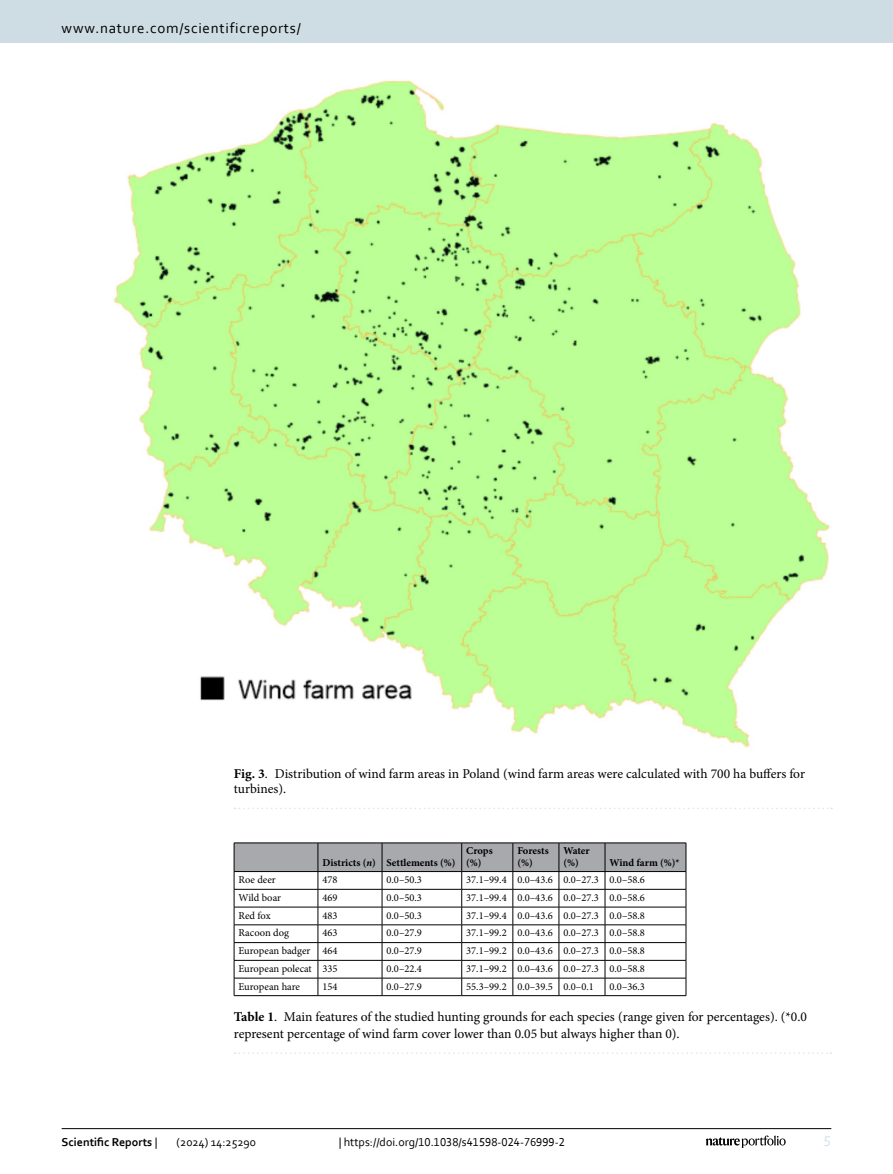
<style>
.page{position:relative;width:893px;height:1174px;background:#fff}
.page>*{position:absolute;margin:0;border:0;box-sizing:border-box;transform-origin:0 0}
.t1{font:15px "Corbel";letter-spacing:.05em;color:#000}
.t2{font:15px "Corbel";color:#d9e4eb}
.Table_Caption{font:13.5px/16.5px "Minion Pro";color:#000}
.Figure_Caption{font:13.5px/15px "Minion Pro";color:#000}
.t3{font:12px "Corbel";color:#000}
.t4{font:700 12px "Corbel";color:#000}
.Table_Body{font:10.5px "Minion Pro";color:#000}
.Table_Head{font:700 10.5px "Minion Pro";color:#000}
.s1{font-weight:700}
.s2{font-style:italic}
.s3{font-weight:400}
</style>
<div class="page">
<hr style="left:234px;top:842px;width:84px;height:1px;background:#000">
<hr style="left:318px;top:842px;width:64px;height:1px;background:#000">
<hr style="left:382px;top:842px;width:80px;height:1px;background:#000">
<hr style="left:462px;top:842px;width:51px;height:1px;background:#000">
<hr style="left:513px;top:842px;width:46px;height:1px;background:#000">
<hr style="left:559px;top:842px;width:46px;height:1px;background:#000">
<hr style="left:605px;top:842px;width:81px;height:1px;background:#000">
<hr style="left:318px;top:995px;width:64px;height:1px;background:#000">
<hr style="left:382px;top:995px;width:80px;height:1px;background:#000">
<hr style="left:462px;top:995px;width:51px;height:1px;background:#000">
<hr style="left:513px;top:995px;width:46px;height:1px;background:#000">
<hr style="left:559px;top:995px;width:46px;height:1px;background:#000">
<svg style="left:234px;top:843px;width:453px;height:152px"></svg>
<hr style="left:605px;top:995px;width:81px;height:1px;background:#000">
<hr style="left:234px;top:995px;width:84px;height:1px;background:#000">
<svg style="left:235px;top:1052px;width:597px;height:1px"></svg>
<img style="left:113px;top:80px;width:717px;height:668px">
<svg style="left:235px;top:807px;width:597px;height:2px"></svg>
<hr style="left:62px;top:1128px;width:769px;height:1px;background:#000">
<svg style="left:706px;top:1135px;width:80px;height:12px"></svg>
<div style="left:0;top:0;width:893px;height:43px;background:#cedde4"></div>
<h1 class="t1" style="left:62px;top:18px;width:241px">www.nature.com/scientificreports/</h1>
<p class="Figure_Caption" style="left:234px;top:766px;width:573px"><span class="s1">Fig. 3</span>. Distribution of wind farm areas in Poland (wind farm areas were calculated with 700 ha buffers for turbines).</p>
<p class="Table_Head" style="left:322px;top:854px;width:55px">Districts (<span class="s2">n</span>)</p>
<p class="Table_Head" style="left:387px;top:854px;width:71px">Settlements (%)</p>
<p class="Table_Head" style="left:466px;top:843px;width:28px">Crops</p>
<p class="Table_Head" style="left:466px;top:854px;width:17px">(%)</p>
<p class="Table_Head" style="left:517px;top:843px;width:33px">Forests</p>
<p class="Table_Head" style="left:517px;top:854px;width:17px">(%)</p>
<p class="Table_Head" style="left:563px;top:843px;width:28px">Water</p>
<p class="Table_Head" style="left:563px;top:854px;width:17px">(%)</p>
<p class="Table_Head" style="left:609px;top:854px;width:72px">Wind farm (%)*</p>
<p class="Table_Body" style="left:239px;top:872px;width:39px">Roe deer</p>
<p class="Table_Body" style="left:322px;top:872px;width:17px">478</p>
<p class="Table_Body" style="left:387px;top:872px;width:37px">0.0–50.3</p>
<p class="Table_Body" style="left:466px;top:872px;width:42px">37.1–99.4</p>
<p class="Table_Body" style="left:517px;top:872px;width:37px">0.0–43.6</p>
<p class="Table_Body" style="left:563px;top:872px;width:37px">0.0–27.3</p>
<p class="Table_Body" style="left:609px;top:872px;width:37px">0.0–58.6</p>
<p class="Table_Body" style="left:239px;top:890px;width:44px">Wild boar</p>
<p class="Table_Body" style="left:322px;top:890px;width:17px">469</p>
<p class="Table_Body" style="left:387px;top:890px;width:37px">0.0–50.3</p>
<p class="Table_Body" style="left:466px;top:890px;width:42px">37.1–99.4</p>
<p class="Table_Body" style="left:517px;top:890px;width:37px">0.0–43.6</p>
<p class="Table_Body" style="left:563px;top:890px;width:37px">0.0–27.3</p>
<p class="Table_Body" style="left:609px;top:890px;width:37px">0.0–58.6</p>
<p class="Table_Body" style="left:239px;top:908px;width:34px">Red fox</p>
<p class="Table_Body" style="left:322px;top:908px;width:17px">483</p>
<p class="Table_Body" style="left:387px;top:908px;width:37px">0.0–50.3</p>
<p class="Table_Body" style="left:466px;top:908px;width:42px">37.1–99.4</p>
<p class="Table_Body" style="left:517px;top:908px;width:37px">0.0–43.6</p>
<p class="Table_Body" style="left:563px;top:908px;width:37px">0.0–27.3</p>
<p class="Table_Body" style="left:609px;top:908px;width:37px">0.0–58.8</p>
<p class="Table_Body" style="left:239px;top:926px;width:52px">Racoon dog</p>
<p class="Table_Body" style="left:322px;top:926px;width:17px">463</p>
<p class="Table_Body" style="left:387px;top:926px;width:37px">0.0–27.9</p>
<p class="Table_Body" style="left:466px;top:926px;width:42px">37.1–99.2</p>
<p class="Table_Body" style="left:517px;top:926px;width:37px">0.0–43.6</p>
<p class="Table_Body" style="left:563px;top:926px;width:37px">0.0–27.3</p>
<p class="Table_Body" style="left:609px;top:926px;width:37px">0.0–58.8</p>
<p class="Table_Body" style="left:239px;top:943px;width:73px">European badger</p>
<p class="Table_Body" style="left:322px;top:943px;width:17px">464</p>
<p class="Table_Body" style="left:387px;top:943px;width:37px">0.0–27.9</p>
<p class="Table_Body" style="left:466px;top:943px;width:42px">37.1–99.2</p>
<p class="Table_Body" style="left:517px;top:943px;width:37px">0.0–43.6</p>
<p class="Table_Body" style="left:563px;top:943px;width:37px">0.0–27.3</p>
<p class="Table_Body" style="left:609px;top:943px;width:37px">0.0–58.8</p>
<p class="Table_Body" style="left:239px;top:961px;width:75px">European polecat</p>
<p class="Table_Body" style="left:322px;top:961px;width:17px">335</p>
<p class="Table_Body" style="left:387px;top:961px;width:37px">0.0–22.4</p>
<p class="Table_Body" style="left:466px;top:961px;width:42px">37.1–99.2</p>
<p class="Table_Body" style="left:517px;top:961px;width:37px">0.0–43.6</p>
<p class="Table_Body" style="left:563px;top:961px;width:37px">0.0–27.3</p>
<p class="Table_Body" style="left:609px;top:961px;width:37px">0.0–58.8</p>
<p class="Table_Body" style="left:239px;top:979px;width:63px">European hare</p>
<p class="Table_Body" style="left:322px;top:979px;width:17px">154</p>
<p class="Table_Body" style="left:387px;top:979px;width:37px">0.0–27.9</p>
<p class="Table_Body" style="left:466px;top:979px;width:42px">55.3–99.2</p>
<p class="Table_Body" style="left:517px;top:979px;width:37px">0.0–39.5</p>
<p class="Table_Body" style="left:563px;top:979px;width:32px">0.0–0.1</p>
<p class="Table_Body" style="left:609px;top:979px;width:37px">0.0–36.3</p>
<p class="Table_Caption" style="left:234px;top:1009px;width:575px"><span class="s1">Table 1</span>. Main features of the studied hunting grounds for each species (range given for percentages). (*0.0 represent percentage of wind farm cover lower than 0.05 but always higher than 0).</p>
<p class="t4" style="left:62px;top:1134px;width:97px">Scientific Reports <span class="s3">|</span></p>
<p class="t3" style="left:177px;top:1134px;width:81px">(2024) 14:25290</p>
<p class="t3" style="left:339px;top:1134px;width:228px">| https://doi.org/10.1038/s41598-024-76999-2</p>
<h1 class="t2" style="left:824px;top:1132px;width:9px">5</h1>
</div>
